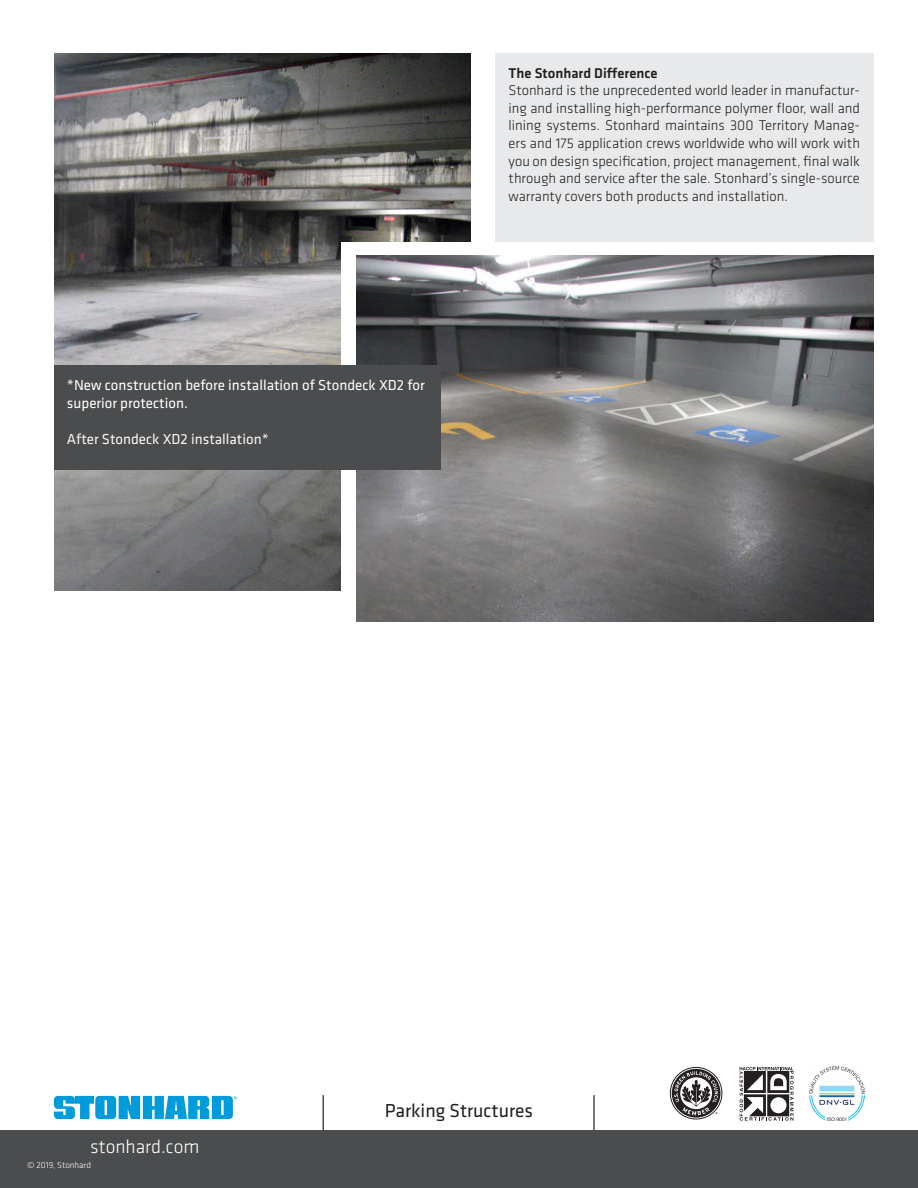
<style>
.page{position:relative;width:918px;height:1188px;background:#fff}
.page>*{position:absolute;margin:0;border:0;box-sizing:border-box;transform-origin:0 0}
.t1{font:19.5px "Klavika";color:#231f20}
.t2{font:300 19.5px "Klavika";color:#fff}
.t3{font:15px/18px "Klavika";color:#fff}
.t4{font:15px "Klavika";color:#f7f7f8}
.t5{font:300 14.7px/17.5px "Klavika";color:#231f20;text-align:justify}
.t6{font:500 14.7px "Klavika";color:#231f20}
.t7{font:300 9px "Klavika";color:#fff}
.t8{font:8.1px "Myriad Pro";color:#009bda}
</style>
<div class="page">
<div style="left:0;top:1131px;width:918px;height:57px;background:#4b4c4d"></div>
<svg style="left:54px;top:1096px;width:179px;height:23px;background:#33aee1"></svg>
<img style="left:54px;top:53px;width:416px;height:538px">
<hr style="left:322px;top:1095px;width:2px;height:40px;background:#4b4c4d">
<hr style="left:593px;top:1095px;width:2px;height:40px;background:#4b4c4d">
<svg style="left:670px;top:1067px;width:52px;height:53px"></svg>
<svg style="left:740px;top:1067px;width:54px;height:54px"></svg>
<img style="left:809px;top:1067px;width:56px;height:53px">
<div style="left:495px;top:53px;width:378px;height:189px;background:#e8e9ea"></div>
<div style="left:341px;top:242px;width:533px;height:401px;background:#fff"></div>
<img style="left:356px;top:256px;width:517px;height:365px">
<div style="left:54px;top:365px;width:387px;height:104px;background:#4b4c4d"></div>
<p class="t3" style="left:67px;top:375px;width:359px">*New construction before installation of Stondeck XD2 for superior protection.</p>
<p class="t4" style="left:67px;top:429px;width:203px">After Stondeck XD2 installation*</p>
<p class="t6" style="left:509px;top:63px;width:150px">The Stonhard Difference</p>
<p class="t5" style="left:509px;top:82px;width:353px">Stonhard is the unprecedented world leader in manufactur&shy;ing and installing high-performance polymer floor, wall and lining systems. Stonhard maintains 300 Territory Manag&shy;ers and 175 application crews worldwide who will work with you on design specification, project management, final walk through and service after the sale. Stonhard’s single-source warranty covers both products and installation.</p>
<p class="t8" style="left:234px;top:1094px;width:5px">®</p>
<p class="t2" style="left:90px;top:1135px;width:111px">stonhard.com</p>
<p class="t7" style="left:27px;top:1159px;width:65px">© 2019, Stonhard</p>
<p class="t1" style="left:385px;top:1098px;width:150px">Parking Structures</p>
</div>
